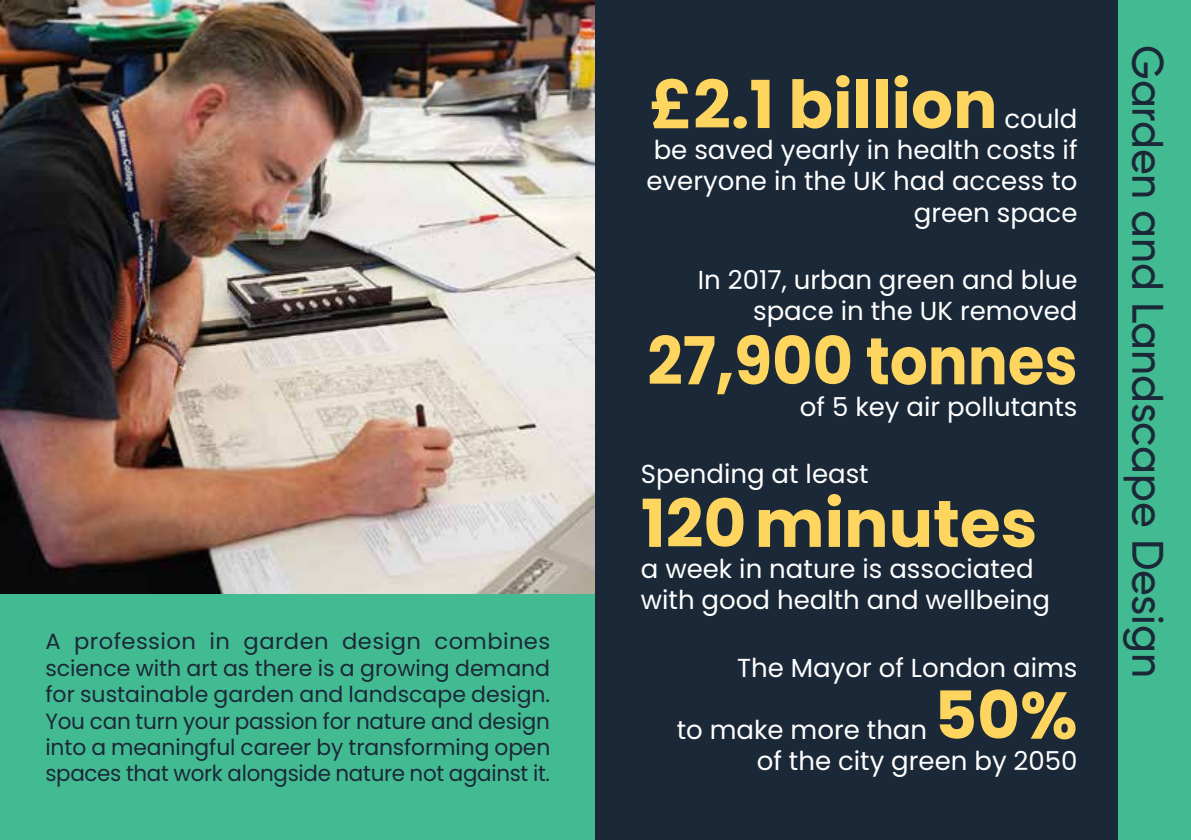
<style>
.page{position:relative;width:1191px;height:840px;background:#fff}
.page>*{position:absolute;margin:0;border:0;box-sizing:border-box;transform-origin:0 0}
.t1{font:700 66px "Poppins";color:#fdd55f}
.t2{font:700 66px "Poppins";color:#fdd55f;scale:.94 1}
.t3{font:500 44px "Gilroy";color:#1b2838}
.t4{font:26px/31.2px "Poppins";color:#fff;text-align:right}
.t5{font:22px/26.4px "Poppins";letter-spacing:-.015em;color:#1b2838;text-align:justify}
</style>
<div class="page">
<img style="left:0;top:0;width:595px;height:594px">
<div style="left:0;top:594px;width:595px;height:245px;background:#43bb92"></div>
<div style="left:595px;top:0;width:596px;height:839px;background:#1b2838"></div>
<div style="left:1118px;top:0;width:73px;height:839px;background:#43bb92"></div>
<p class="t5" style="left:45px;top:628px;width:506px">A profession in garden design combines science with art as there is a growing demand for sustainable garden and landscape design.<br>You can turn your passion for nature and design into a meaningful career by transforming open spaces that work alongside nature not against it.</p>
<h1 class="t1" style="left:649px;top:67px;width:350px">£2.1 billion</h1>
<p class="t4" style="left:646px;top:103px;width:432px">could<br>be saved yearly in health costs if everyone in the UK had access to green space</p>
<p class="t4" style="left:698px;top:264px;width:381px">In 2017, urban green and blue space in the UK removed</p>
<h1 class="t2" style="left:647px;top:323px;width:459px">27,900 tonnes</h1>
<p class="t4" style="left:800px;top:391px;width:279px">of 5 key air pollutants</p>
<p class="t4" style="left:641px;top:458px;width:229px">Spending at least</p>
<h1 class="t1" style="left:641px;top:485px;width:398px">120minutes</h1>
<p class="t4" style="left:641px;top:553px;width:411px;text-align:left">a week in nature is associated with good health and wellbeing</p>
<p class="t4" style="left:737px;top:651px;width:342px">The Mayor of London aims</p>
<p class="t4" style="left:677px;top:713px;width:252px">to make more than</p>
<h1 class="t1" style="left:934px;top:677px;width:145px">50%</h1>
<p class="t4" style="left:756px;top:745px;width:322px">of the city green by 2050</p>
<h2 class="t3" style="left:1175px;top:45px;width:633px;rotate:90deg">Garden and Landscape Design</h2>
</div>
